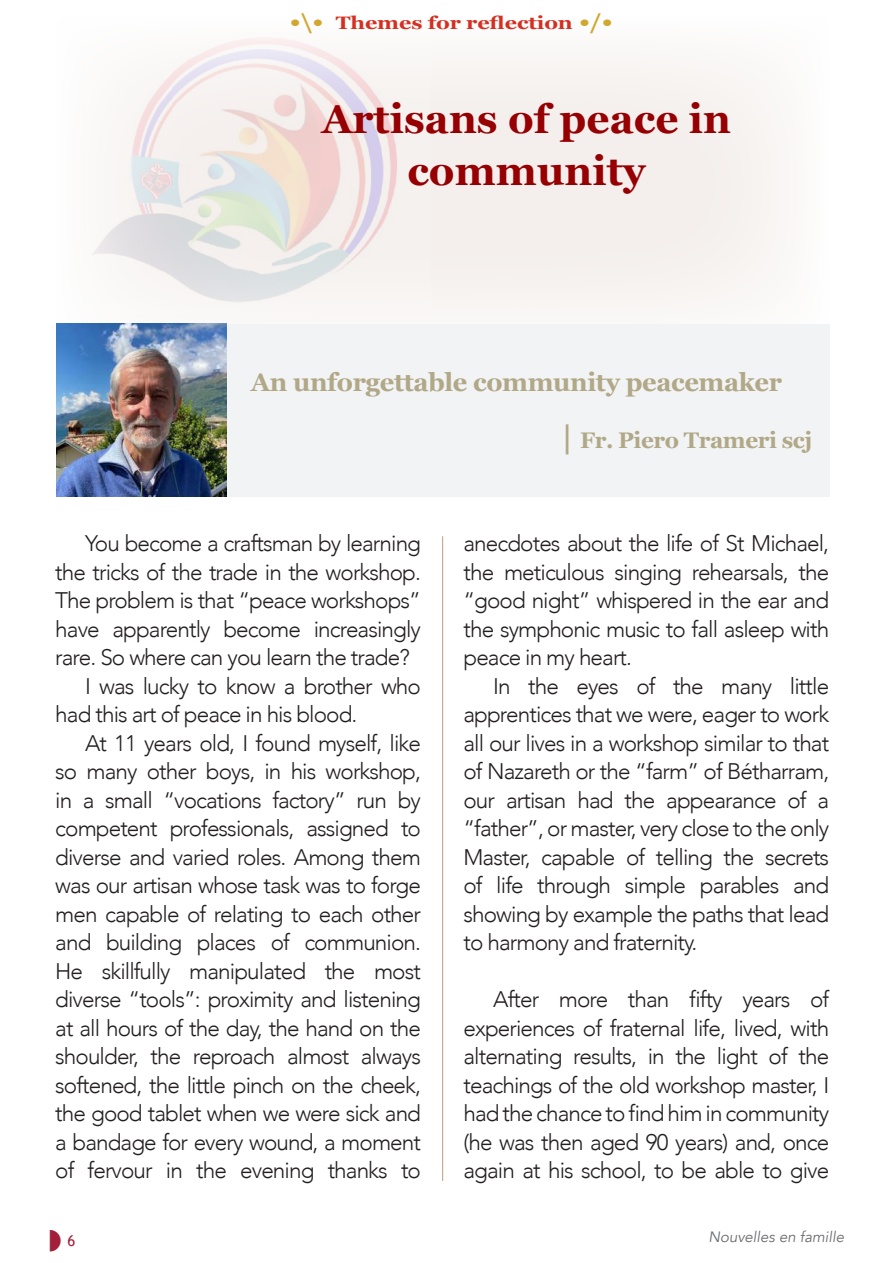
<style>
.page{position:relative;width:893px;height:1263px;background:#fff}
.page>*{position:absolute;margin:0;border:0;box-sizing:border-box;transform-origin:0 0}
.t1{font:700 40.5px/52.5px "Georgia";color:#960003;text-align:center}
.t2{font:700 25.5px "Georgia";letter-spacing:-.015em;color:#b1a888}
.t3{font:300 22.5px/28.5px "Avenir";letter-spacing:-.04em;color:#231f20;text-align:justify}
.t4{font:700 22.5px "Georgia";letter-spacing:-.02em;color:#b1a888}
.t5{font:700 18px "Georgia";letter-spacing:-.005em;color:#d52f21;scale:1.2 1}
.t6{font:italic 15px "Avenir";color:#6c6d70}
.t7{font:15px "Trebuchet MS";color:#a22039}
.s1{font-size:21px;color:#d2a730}
.s2{font-size:31.5px}
</style>
<div class="page">
<div style="left:56px;top:16px;width:773px;height:332px;background:#f4efec"></div>
<img style="left:86px;top:16px;width:345px;height:298px">
<hr style="left:442px;top:536px;width:1px;height:645px;background:#c19a78">
<div style="left:221px;top:324px;width:608px;height:172px;background:#f2f3f4"></div>
<img style="left:56px;top:324px;width:171px;height:172px">
<p class="t5" style="left:290px;top:9px;width:271px"><span class="s1">•\•</span> Themes for reflection <span class="s1">•/•</span></p>
<h1 class="t1" style="left:322px;top:91px;width:411px">Artisans of peace in community</h1>
<p class="t2" style="left:251px;top:363px;width:533px">An unforgettable community peacemaker</p>
<p class="t4" style="left:561px;top:423px;width:253px"><span class="s2">|</span> Fr. Piero Trameri scj</p>
<p class="t3" style="left:85px;top:529px;width:337px">You become a craftsman by learning</p>
<p class="t3" style="left:55px;top:558px;width:367px">the tricks of the trade in the workshop.</p>
<p class="t3" style="left:55px;top:586px;width:367px">The problem is that “peace workshops”</p>
<p class="t3" style="left:55px;top:615px;width:367px">have apparently become increasingly</p>
<p class="t3" style="left:55px;top:643px;width:356px">rare. So where can you learn the trade?</p>
<p class="t3" style="left:85px;top:672px;width:337px">I was lucky to know a brother who</p>
<p class="t3" style="left:55px;top:700px;width:304px">had this art of peace in his blood.</p>
<p class="t3" style="left:85px;top:729px;width:337px">At 11 years old, I found myself, like</p>
<p class="t3" style="left:55px;top:757px;width:367px">so many other boys, in his workshop,</p>
<p class="t3" style="left:55px;top:786px;width:367px">in a small “vocations factory” run by</p>
<p class="t3" style="left:55px;top:814px;width:367px">competent professionals, assigned to</p>
<p class="t3" style="left:55px;top:843px;width:367px">diverse and varied roles. Among them</p>
<p class="t3" style="left:55px;top:871px;width:367px">was our artisan whose task was to forge</p>
<p class="t3" style="left:55px;top:900px;width:367px">men capable of relating to each other</p>
<p class="t3" style="left:55px;top:928px;width:367px">and building places of communion.</p>
<p class="t3" style="left:55px;top:957px;width:367px">He skillfully manipulated the most</p>
<p class="t3" style="left:55px;top:985px;width:367px">diverse “tools”: proximity and listening</p>
<p class="t3" style="left:55px;top:1014px;width:367px">at all hours of the day, the hand on the</p>
<p class="t3" style="left:55px;top:1042px;width:367px">shoulder, the reproach almost always</p>
<p class="t3" style="left:55px;top:1071px;width:367px">softened, the little pinch on the cheek,</p>
<p class="t3" style="left:55px;top:1099px;width:367px">the good tablet when we were sick and</p>
<p class="t3" style="left:55px;top:1128px;width:367px">a bandage for every wound, a moment</p>
<p class="t3" style="left:55px;top:1156px;width:367px">of fervour in the evening thanks to</p>
<p class="t3" style="left:463px;top:529px;width:367px">anecdotes about the life of St Michael, the meticulous singing rehearsals, the “good night” whispered in the ear and the symphonic music to fall asleep with peace in my heart.</p>
<p class="t3" style="left:463px;top:672px;width:367px;text-indent:30px">In the eyes of the many little apprentices that we were, eager to work all our lives in a workshop similar to that of Nazareth or the “farm” of Bétharram, our artisan had the appearance of a “father”, or master, very close to the only Master, capable of telling the secrets of life through simple parables and showing by example the paths that lead to harmony and fraternity.</p>
<p class="t3" style="left:463px;top:985px;width:367px;text-indent:30px">After more than fifty years of experiences of fraternal life, lived, with alternating results, in the light of the teachings of the old workshop master, I had the chance to find him in community (he was then aged 90 years) and, once again at his school, to be able to give</p>
<p class="t7" style="left:67px;top:1232px;width:9px">6</p>
<p class="t6" style="left:708px;top:1228px;width:137px">Nouvelles en famille</p>
</div>
